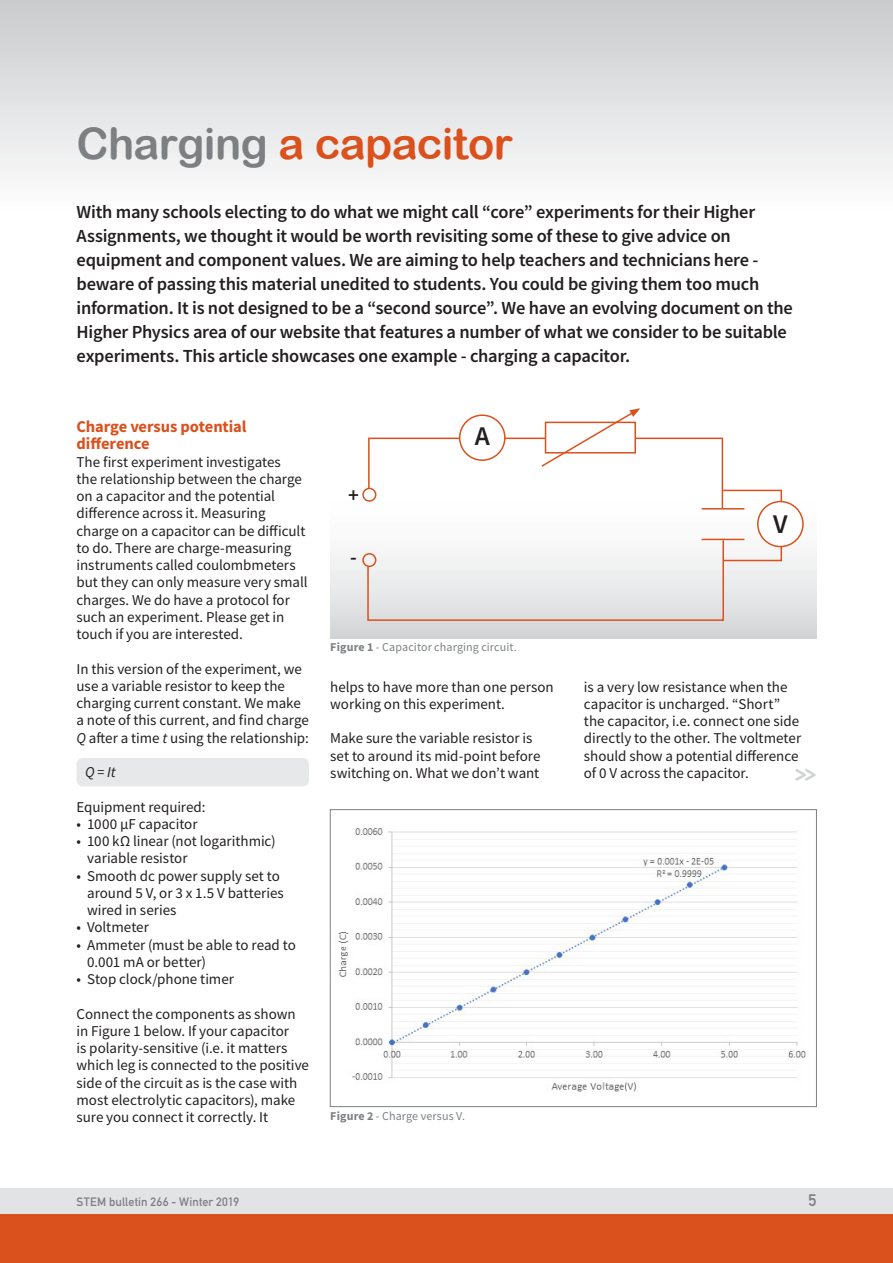
<style>
.page{position:relative;width:893px;height:1263px;background:#fff}
.page>*{position:absolute;margin:0;border:0;box-sizing:border-box;transform-origin:0 0}
.t1{font:43.5px "Arial Rounded MT Bold";letter-spacing:-.015em;color:#da511d}
.t2{font:600 27px "Source Sans Pro";color:#231f20}
.t3{font:700 24.15px "Monoglyceride";color:#d1d2d3;scale:.87 1}
.t4{font:600 21px "Source Sans Pro";color:#231f20}
.t5{font:600 18.45px/24px "Source Sans Pro";letter-spacing:-.015em;color:#231f20}
.t6{font:700 16.5px/17.2px "Source Sans Pro";letter-spacing:-.005em;color:#da511d}
.t7{font:700 16.5px "DIN Alternate";color:#7d8082}
.t8{font:15px/17.2px "Source Sans Pro";color:#231f20}
.t9{font:italic 15px "Source Sans Pro";color:#231f20}
.t10{font:12px "Source Sans Pro";letter-spacing:.01em;color:#7d8082}
.t11{font:700 12px "DIN Alternate";letter-spacing:.015em;color:#7d8082}
.s1{color:#7d8082}
.s2{font-style:italic}
.s3{font-weight:700}
</style>
<div class="page">
<div style="left:0;top:1188px;width:893px;height:26px;background:#e2e3e4"></div>
<div style="left:0;top:1214px;width:893px;height:49px;background:#da511d"></div>
<div style="left:77px;top:758px;width:232px;height:28px;background:#e7e8e9;border-radius:6px"></div>
<div style="left:330px;top:484px;width:486px;height:155px;background:linear-gradient(to bottom,#fff,#d8d9db)"></div>
<div style="left:0;top:0;width:893px;height:213px;background:linear-gradient(to bottom,#c9cacc,#fefefe)"></div>
<img style="left:338px;top:828px;width:468px;height:264px">
<div style="left:330px;top:809px;width:487px;height:298px;border:1px solid #7d8082"></div>
<svg style="left:366px;top:539px;width:359px;height:83px"></svg>
<div style="left:722px;top:490px;width:60px;height:71px;border:2px solid #da511d"></div>
<hr style="left:702px;top:508px;width:42px;height:1px;background:#da511d">
<hr style="left:702px;top:539px;width:42px;height:1px;background:#da511d">
<div style="left:758px;top:502px;width:45px;height:44px;background:#fff;border-radius:50%"></div>
<div style="left:757px;top:501px;width:47px;height:46px;border:2px solid #da511d;border-radius:50%"></div>
<div style="left:362px;top:488px;width:14px;height:14px;border:2px solid #da511d;border-radius:50%"></div>
<div style="left:362px;top:553px;width:14px;height:14px;border:2px solid #da511d;border-radius:50%"></div>
<svg style="left:367px;top:408px;width:357px;height:102px"></svg>
<h1 class="t1" style="left:77px;top:118px;width:438px"><span class="s1">Charging</span> a capacitor</h1>
<p class="t5" style="left:77px;top:200px;width:718px">With many schools electing to do what we might call “core” experiments for their Higher Assignments, we thought it would be worth revisiting some of these to give advice on equipment and component values. We are aiming to help teachers and technicians here - beware of passing this material unedited to students. You could be giving them too much information. It is not designed to be a “second source”. We have an evolving document on the Higher Physics area of our website that features a number of what we consider to be suitable experiments. This article showcases one example - charging a capacitor.</p>
<p class="t6" style="left:77px;top:418px;width:171px">Charge versus potential difference</p>
<p class="t8" style="left:77px;top:453px;width:232px">The first experiment investigates<br>the relationship between the charge on a capacitor and the potential difference across it. Measuring charge on a capacitor can be difficult to do. There are charge-measuring instruments called coulombmeters but they can only measure very small charges. We do have a protocol for such an experiment. Please get in touch if you are interested.</p>
<p class="t8" style="left:77px;top:660px;width:234px">In this version of the experiment, we use a variable resistor to keep the charging current constant. We make a note of this current, and find charge <span class="s2">Q</span> after a time <span class="s2">t</span> using the relationship:</p>
<p class="t9" style="left:85px;top:763px;width:32px">Q = It</p>
<p class="t8" style="left:77px;top:798px;width:131px">Equipment required:</p>
<p class="t8" style="left:77px;top:815px;width:123px">• 1000 μF capacitor</p>
<p class="t8" style="left:87px;top:832px;width:190px;text-indent:-11px">• 100 kΩ linear (not logarithmic) variable resistor</p>
<p class="t8" style="left:87px;top:867px;width:198px;text-indent:-11px">• Smooth dc power supply set to around 5 V, or 3 x 1.5 V batteries wired in series</p>
<p class="t8" style="left:77px;top:919px;width:74px">• Voltmeter</p>
<p class="t8" style="left:87px;top:936px;width:210px;text-indent:-11px">• Ammeter (must be able to read to<br>0.001 mA or better)</p>
<p class="t8" style="left:77px;top:970px;width:159px">• Stop clock/phone timer</p>
<p class="t8" style="left:77px;top:1005px;width:234px">Connect the components as shown in Figure 1 below. If your capacitor<br>is polarity-sensitive (i.e. it matters which leg is connected to the positive side of the circuit as is the case with most electrolytic capacitors), make sure you connect it correctly. It</p>
<h3 class="t4" style="left:348px;top:481px;width:12px">+</h3>
<h3 class="t4" style="left:350px;top:543px;width:8px">-</h3>
<h2 class="t2" style="left:475px;top:418px;width:17px">A</h2>
<p class="t10" style="left:330px;top:639px;width:188px"><span class="s3">Figure 1</span> - Capacitor charging circuit.</p>
<p class="t8" style="left:330px;top:678px;width:225px">helps to have more than one person working on this experiment.</p>
<p class="t8" style="left:330px;top:730px;width:212px">Make sure the variable resistor is set to around its mid-point before switching on. What we don’t want</p>
<p class="t10" style="left:330px;top:1109px;width:136px"><span class="s3">Figure 2</span> - Charge versus V.</p>
<h2 class="t2" style="left:773px;top:506px;width:16px">V</h2>
<p class="t8" style="left:584px;top:678px;width:219px">is a very low resistance when the capacitor is uncharged. “Short” the capacitor, i.e. connect one side directly to the other. The voltmeter should show a potential difference of 0 V across the capacitor.</p>
<h3 class="t3" style="left:795px;top:758px;width:26px">&gt;&gt;</h3>
<p class="t11" style="left:77px;top:1192px;width:164px">STEM bulletin 266 - Winter 2019</p>
<p class="t7" style="left:808px;top:1187px;width:9px">5</p>
</div>
